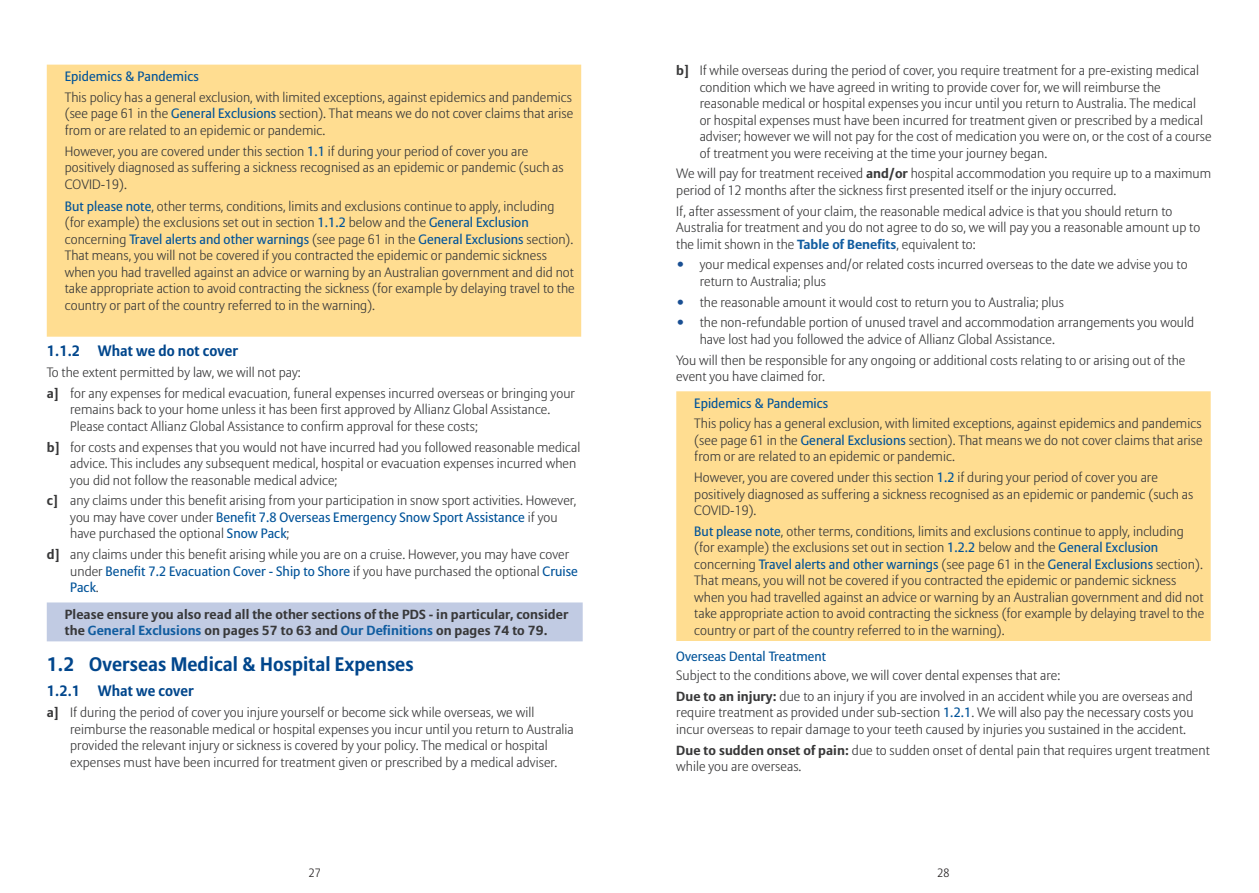
<style>
.page{position:relative;width:1259px;height:893px;background:#fff}
.page>*{position:absolute;margin:0;border:0;box-sizing:border-box;transform-origin:0 0}
.t1{font:700 19.5px "Allianz Sans";letter-spacing:.005em;color:#01468c}
.t2{font:700 15px "Allianz Sans";letter-spacing:.005em;color:#01468c}
.t3{font:300 13.5px/16.5px "Allianz Sans";letter-spacing:.005em;color:#383839}
.t4{font:13.5px "Allianz Sans";letter-spacing:.005em;color:#015399}
.t5{font:13.35px "Allianz Sans";letter-spacing:.005em;color:#015399}
.t6{font:700 13.2px/16.5px "Allianz Sans";letter-spacing:.005em;color:#383839;scale:1.08 1}
.t7{font:300 12px "Allianz Sans";color:#231f20}
.s1{font-weight:400;color:#015399}
.s2{font-weight:700;font-size:13.2px}
.s3{color:#115da0}
.s4{font-weight:700;font-size:13.2px;color:#115da0}
.s5{font-size:16.5px;color:#194f93}
</style>
<div class="page">
<div style="left:47px;top:65px;width:534px;height:272px;background:#ffdd91"></div>
<div style="left:47px;top:602px;width:536px;height:39px;background:#c1cbe3"></div>
<div style="left:676px;top:391px;width:534px;height:250px;background:#ffdd91"></div>
<p class="t4" style="left:65px;top:68px;width:135px">Epidemics &amp; Pandemics</p>
<p class="t3" style="left:65px;top:89px;width:510px;text-align:justify">This policy has a general exclusion, with limited exceptions, against epidemics and pandemics (see page 61 in the <span class="s1">General Exclusions</span> section). That means we do not cover claims that arise from or are related to an epidemic or pandemic.</p>
<p class="t3" style="left:65px;top:142px;width:500px">However, you are covered under this section <span class="s1">1.1</span> if during your period of cover you are positively diagnosed as suffering a sickness recognised as an epidemic or pandemic (such as<br>COVID-19).</p>
<p class="t3" style="left:65px;top:198px;width:511px"><span class="s1">But please note</span>, other terms, conditions, limits and exclusions continue to apply, including (for example) the exclusions set out in section <span class="s1">1.1.2</span> below and the <span class="s1">General Exclusion </span>concerning <span class="s1">Travel alerts and other warnings</span> (see page 61 in the <span class="s1">General Exclusions</span> section).<br>That means, you will not be covered if you contracted the epidemic or pandemic sickness when you had travelled against an advice or warning by an Australian government and did not take appropriate action to avoid contracting the sickness (for example by delaying travel to the country or part of the country referred to in the warning).</p>
<p class="t2" style="left:47px;top:342px;width:193px">1.1.2 What we do not cover</p>
<p class="t3" style="left:47px;top:362px;width:530px;line-height:20.7px">To the extent permitted by law, we will not pay:<br><span class="s2">a]</span> for any expenses for medical evacuation, funeral expenses incurred overseas or bringing your</p>
<p class="t3" style="left:70px;top:401px;width:482px">remains back to your home unless it has been first approved by Allianz Global Assistance.<br>Please contact Allianz Global Assistance to confirm approval for these costs;</p>
<p class="t3" style="left:70px;top:439px;width:512px;text-indent:-23px"><span class="s2">b]</span> for costs and expenses that you would not have incurred had you followed reasonable medical advice. This includes any subsequent medical, hospital or evacuation expenses incurred when you did not follow the reasonable medical advice;</p>
<p class="t3" style="left:70px;top:492px;width:508px;text-indent:-23px"><span class="s2">c]</span> any claims under this benefit arising from your participation in snow sport activities. However, you may have cover under <span class="s1">Benefit 7.8 Overseas Emergency Snow Sport Assistance</span> if you have purchased the optional <span class="s1">Snow Pack</span>;</p>
<p class="t3" style="left:70px;top:546px;width:509px;text-indent:-23px"><span class="s2">d]</span> any claims under this benefit arising while you are on a cruise. However, you may have cover under <span class="s1">Benefit 7.2 Evacuation Cover - Ship to Shore</span> if you have purchased the optional <span class="s1">Cruise<br>Pack</span>.</p>
<p class="t6" style="left:65px;top:606px;width:468px">Please ensure you also read all the other sections of the PDS - in particular, consider the <span class="s3">General Exclusions</span> on pages 57 to 63 and <span class="s3">Our Definitions</span> on pages 74 to 79.</p>
<h1 class="t1" style="left:47px;top:652px;width:368px">1.2 Overseas Medical &amp; Hospital Expenses</h1>
<p class="t2" style="left:47px;top:682px;width:148px">1.2.1 What we cover</p>
<p class="t3" style="left:70px;top:704px;width:505px;text-indent:-23px"><span class="s2">a]</span> If during the period of cover you injure yourself or become sick while overseas, we will reimburse the reasonable medical or hospital expenses you incur until you return to Australia provided the relevant injury or sickness is covered by your policy. The medical or hospital expenses must have been incurred for treatment given or prescribed by a medical adviser.</p>
<p class="t3" style="left:699px;top:62px;width:513px;text-indent:-23px"><span class="s2">b]</span> If while overseas during the period of cover, you require treatment for a pre-existing medical condition which we have agreed in writing to provide cover for, we will reimburse the reasonable medical or hospital expenses you incur until you return to Australia. The medical<br>or hospital expenses must have been incurred for treatment given or prescribed by a medical adviser; however we will not pay for the cost of medication you were on, or the cost of a course of treatment you were receiving at the time your journey began.</p>
<p class="t3" style="left:676px;top:165px;width:536px">We will pay for treatment received <span class="s2">and/or</span> hospital accommodation you require up to a maximum period of 12 months after the sickness first presented itself or the injury occurred.</p>
<p class="t3" style="left:676px;top:202px;width:525px">If, after assessment of your claim, the reasonable medical advice is that you should return to<br>Australia for treatment and you do not agree to do so, we will pay you a reasonable amount up to the limit shown in the <span class="s4">Table of Benefits</span>, equivalent to:</p>
<p class="t3" style="left:699px;top:256px;width:489px;text-indent:-23px"><span class="s5">•</span> your medical expenses and/or related costs incurred overseas to the date we advise you to return to Australia; plus</p>
<p class="t3" style="left:676px;top:293px;width:389px"><span class="s5">•</span> the reasonable amount it would cost to return you to Australia; plus</p>
<p class="t3" style="left:699px;top:314px;width:496px;text-indent:-23px"><span class="s5">•</span> the non-refundable portion of unused travel and accommodation arrangements you would have lost had you followed the advice of Allianz Global Assistance.</p>
<p class="t3" style="left:676px;top:351px;width:510px">You will then be responsible for any ongoing or additional costs relating to or arising out of the event you have claimed for.</p>
<p class="t4" style="left:694px;top:395px;width:135px">Epidemics &amp; Pandemics</p>
<p class="t3" style="left:694px;top:415px;width:510px;text-align:justify">This policy has a general exclusion, with limited exceptions, against epidemics and pandemics (see page 61 in the <span class="s1">General Exclusions</span> section). That means we do not cover claims that arise from or are related to an epidemic or pandemic.</p>
<p class="t3" style="left:694px;top:469px;width:500px">However, you are covered under this section <span class="s1">1.2</span> if during your period of cover you are positively diagnosed as suffering a sickness recognised as an epidemic or pandemic (such as<br>COVID-19).</p>
<p class="t3" style="left:694px;top:523px;width:511px"><span class="s1">But please note</span>, other terms, conditions, limits and exclusions continue to apply, including (for example) the exclusions set out in section <span class="s1">1.2.2</span> below and the <span class="s1">General Exclusion </span>concerning <span class="s1">Travel alerts and other warnings</span> (see page 61 in the <span class="s1">General Exclusions</span> section).<br>That means, you will not be covered if you contracted the epidemic or pandemic sickness when you had travelled against an advice or warning by an Australian government and did not take appropriate action to avoid contracting the sickness (for example by delaying travel to the country or part of the country referred to in the warning).</p>
<p class="t5" style="left:676px;top:649px;width:151px">Overseas Dental Treatment</p>
<p class="t3" style="left:676px;top:665px;width:518px;line-height:20.7px">Subject to the conditions above, we will cover dental expenses that are:<br><span class="s2">Due to an injury:</span> due to an injury if you are involved in an accident while you are overseas and</p>
<p class="t3" style="left:676px;top:704px;width:519px">require treatment as provided under sub-section <span class="s1">1.2.1</span>. We will also pay the necessary costs you incur overseas to repair damage to your teeth caused by injuries you sustained in the accident.</p>
<p class="t3" style="left:676px;top:741px;width:535px"><span class="s2">Due to sudden onset of pain:</span> due to sudden onset of dental pain that requires urgent treatment while you are overseas.</p>
<p class="t7" style="left:309px;top:865px;width:13px">27</p>
<p class="t7" style="left:937px;top:865px;width:13px">28</p>
</div>
